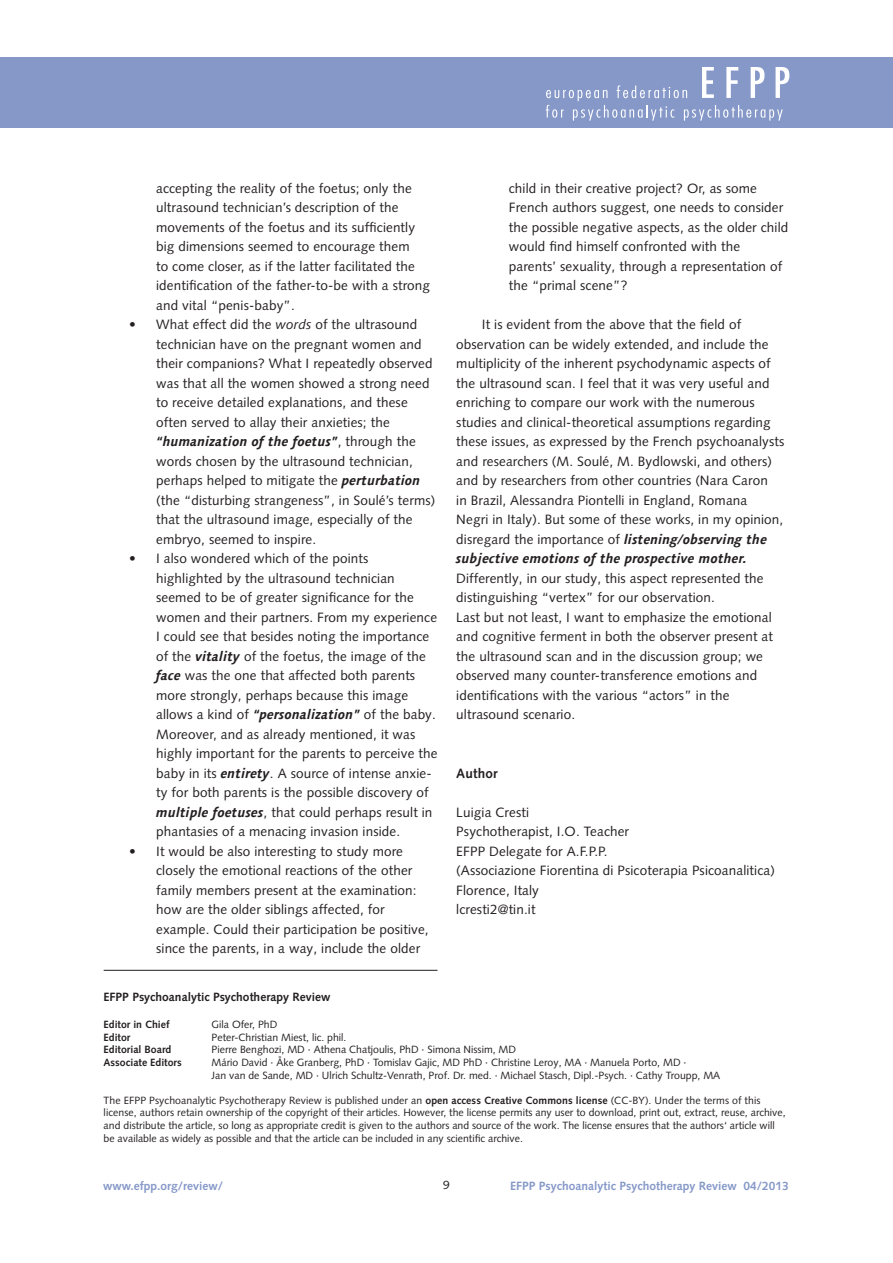
<style>
.page{position:relative;width:893px;height:1263px;background:#fff}
.page>*{position:absolute;margin:0;border:0;box-sizing:border-box;transform-origin:0 0}
.Lauftext{font:13.5px/19.5px "Syntax LT Pro";letter-spacing:.01em;color:#231f20}
.Lauftext_Titel{font:700 13.5px "Syntax LT Pro";letter-spacing:.01em;color:#231f20}
.t1{font:700 12px "Syntax LT Pro";color:#8598c8}
.t2{font:700 12px "Syntax LT Pro";color:#231f20}
.t3{font:12px "Syntax LT Pro";color:#231f20}
.t4{font:10.5px/12.6px "Syntax LT Pro";color:#231f20}
.t5{font:700 10.5px "Syntax LT Pro";color:#231f20}
.s1{font-style:italic}
.s2{font-family:"Linotype Syntax Com";font-weight:700;font-style:italic}
.s3{font-weight:700}
</style>
<div class="page">
<div style="left:0;top:57px;width:893px;height:71px;background:#8598c8"></div>
<svg style="left:546px;top:67px;width:243px;height:54px"></svg>
<hr style="left:104px;top:970px;width:333px;height:1px;background:#231f20">
<p class="Lauftext" style="left:156px;top:179px;width:275px">accepting the reality of the foetus; only the ultrasound technician’s description of the movements of the foetus and its sufficiently big dimensions seemed to encourage them<br>to come closer, as if the latter facilitated the identification of the father-to-be with a strong and vital “penis-baby”.</p>
<p class="Lauftext" style="left:156px;top:315px;width:281px;text-indent:-27px">• What effect did the <span class="s1">words</span> of the ultrasound technician have on the pregnant women and their companions? What I repeatedly observed was that all the women showed a strong need to receive detailed explanations, and these often served to allay their anxieties; the <span class="s2">“humanization of the foetus”</span>, through the words chosen by the ultrasound technician, perhaps helped to mitigate the <span class="s2">perturbation </span>(the “disturbing strangeness”, in Soulé’s terms) that the ultrasound image, especially of the embryo, seemed to inspire.</p>
<p class="Lauftext" style="left:156px;top:549px;width:283px;text-indent:-27px">• I also wondered which of the points highlighted by the ultrasound technician seemed to be of greater significance for the women and their partners. From my experience I could see that besides noting the importance of the <span class="s2">vitality</span> of the foetus, the image of the <span class="s2">face</span> was the one that affected both parents more strongly, perhaps because this image allows a kind of <span class="s2">“personalization”</span> of the baby.<br>Moreover, and as already mentioned, it was highly important for the parents to perceive the baby in its <span class="s2">entirety</span>. A source of intense anxie&shy;ty for both parents is the possible discovery of <span class="s2">multiple foetuses</span>, that could perhaps result in phantasies of a menacing invasion inside.</p>
<p class="Lauftext" style="left:156px;top:841px;width:274px;text-indent:-27px">• It would be also interesting to study more closely the emotional reactions of the other family members present at the examination: how are the older siblings affected, for example. Could their participation be positive, since the parents, in a way, include the older</p>
<p class="t2" style="left:104px;top:990px;width:228px">EFPP Psychoanalytic Psychotherapy Review</p>
<p class="t5" style="left:104px;top:1018px;width:67px">Editor in Chief</p>
<p class="t4" style="left:212px;top:1018px;width:67px">Gila Ofer, PhD</p>
<p class="t5" style="left:104px;top:1031px;width:28px">Editor</p>
<p class="t4" style="left:212px;top:1031px;width:136px">Peter-Christian Miest, lic. phil.</p>
<p class="t5" style="left:104px;top:1044px;width:69px">Editorial Board</p>
<p class="t4" style="left:212px;top:1043px;width:306px">Pierre Benghozi, MD · Athena Chatjoulis, PhD · Simona Nissim, MD</p>
<p class="t5" style="left:104px;top:1056px;width:80px">Associate Editors</p>
<p class="t4" style="left:212px;top:1056px;width:476px">Mário David · Åke Granberg, PhD · Tomislav Gajic, MD PhD · Christine Leroy, MA · Manuela Porto, MD ·</p>
<p class="t4" style="left:212px;top:1069px;width:510px">Jan van de Sande, MD · Ulrich Schultz-Venrath, Prof. Dr. med. · Michael Stasch, Dipl.-Psych. · Cathy Troupp, MA</p>
<p class="t4" style="left:104px;top:1094px;width:683px">The EFPP Psychoanalytic Psychotherapy Review is published under an <span class="s3">open access Creative Commons license</span> (CC-BY). Under the terms of this license, authors retain ownership of the copyright of their articles. However, the license permits any user to download, print out, extract, reuse, archive, and distribute the article, so long as appropriate credit is given to the authors and source of the work. The license ensures that the authors‘ article will be available as widely as possible and that the article can be included in any scientific archive.</p>
<p class="Lauftext" style="left:509px;top:179px;width:281px">child in their creative project? Or, as some French authors suggest, one needs to consider the possible negative aspects, as the older child would find himself confronted with the parents’ sexuality, through a representation of the “primal scene”?</p>
<p class="Lauftext" style="left:456px;top:315px;width:330px;text-indent:26px">It is evident from the above that the field of observation can be widely extended, and include the multiplicity of the inherent psychodynamic aspects of the ultrasound scan. I feel that it was very useful and enriching to compare our work with the numerous studies and clinical-theoretical assumptions regarding these issues, as expressed by the French psychoanalysts and researchers (M. Soulé, M. Bydlowski, and others) and by researchers from other countries (Nara Caron<br>in Brazil, Alessandra Piontelli in England, Romana<br>Negri in Italy). But some of these works, in my opinion, disregard the importance of <span class="s2">listening/observing the subjective emotions of the prospective mother.<br></span>Differently, in our study, this aspect represented the distinguishing “vertex” for our observation.<br>Last but not least, I want to emphasize the emotional and cognitive ferment in both the observer present at the ultrasound scan and in the discussion group; we observed many counter-transference emotions and identifications with the various “actors” in the ultrasound scenario.</p>
<p class="Lauftext_Titel" style="left:456px;top:765px;width:43px">Author</p>
<p class="Lauftext" style="left:456px;top:802px;width:74px">Luigia Cresti</p>
<p class="Lauftext" style="left:456px;top:822px;width:320px">Psychotherapist, I.O. Teacher<br>EFPP Delegate for A.F.P.P.<br>(Associazione Fiorentina di Psicoterapia Psicoanalitica)<br>Florence, Italy<br>lcresti2@tin.it</p>
<p class="t1" style="left:103px;top:1178px;width:122px">www.efpp.org/review/</p>
<p class="t3" style="left:443px;top:1178px;width:8px">9</p>
<p class="t1" style="left:510px;top:1178px;width:280px">EFPP Psychoanalytic Psychotherapy Review 04/2013</p>
</div>
